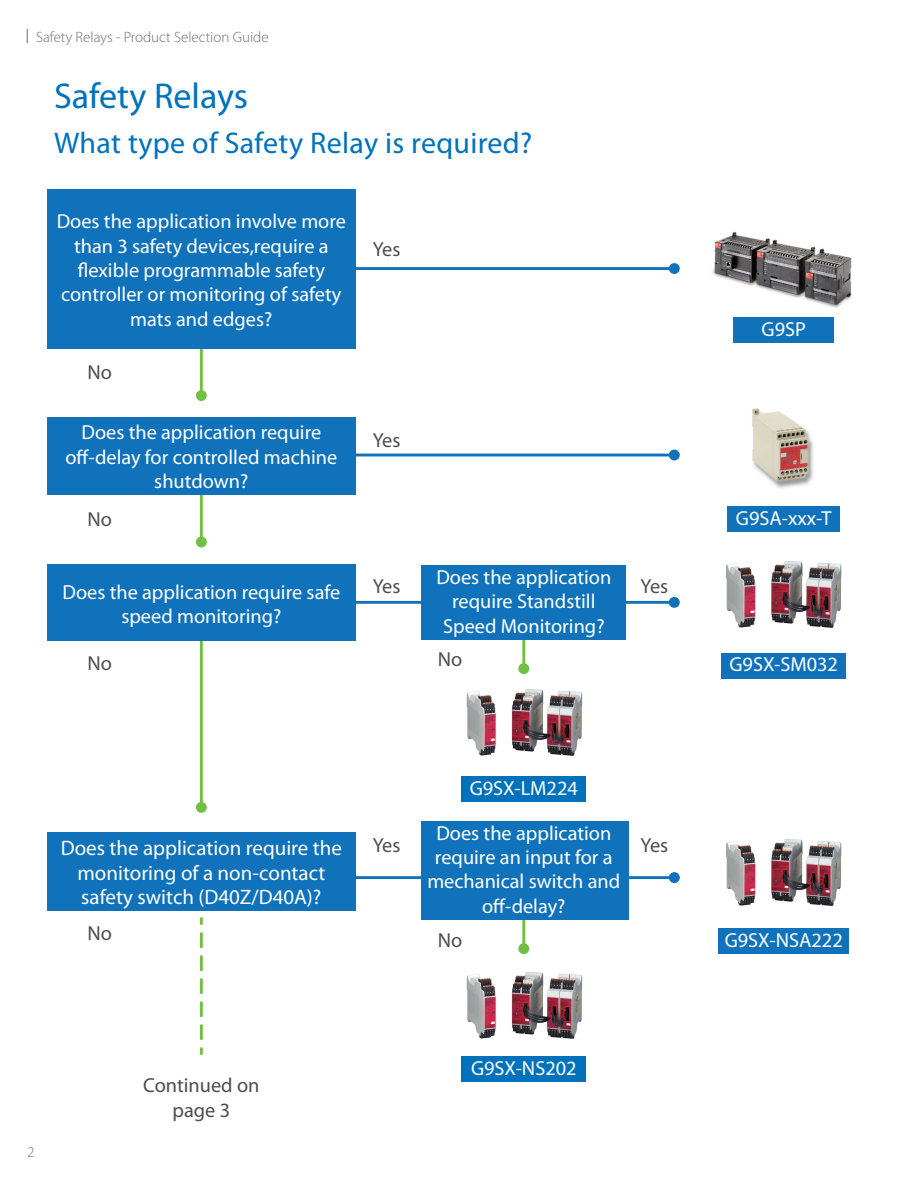
<style>
.page{position:relative;width:918px;height:1188px;background:#fff}
.page>*{position:absolute;margin:0;border:0;box-sizing:border-box;transform-origin:0 0}
.t1{font:36px "Myriad Pro";color:#0072bc}
.t2{font:30px "Myriad Pro";letter-spacing:.01em;color:#0072bc}
.t3{font:21px/24.5px "Myriad Pro";color:#fff;text-align:center}
.t4{font:20.25px/24.5px "Myriad Pro";color:#fff;text-align:center}
.t5{font:20.25px/24.5px "Myriad Pro";color:#4d4d4f;text-align:center}
.t6{font:300 15px "Myriad Pro";color:#6d6e71}
</style>
<div class="page">
<svg style="left:27px;top:29px;width:1px;height:14px"></svg>
<hr style="left:522px;top:638px;width:3px;height:31px;background:#71bf44">
<div style="left:518px;top:663px;width:11px;height:11px;background:#71bf44;border-radius:50%"></div>
<hr style="left:522px;top:918px;width:3px;height:31px;background:#71bf44">
<div style="left:518px;top:943px;width:11px;height:11px;background:#71bf44;border-radius:50%"></div>
<hr style="left:200px;top:348px;width:3px;height:48px;background:#71bf44">
<div style="left:196px;top:390px;width:11px;height:11px;background:#71bf44;border-radius:50%"></div>
<hr style="left:200px;top:494px;width:3px;height:48px;background:#71bf44">
<div style="left:196px;top:537px;width:11px;height:10px;background:#71bf44;border-radius:50%"></div>
<hr style="left:200px;top:640px;width:3px;height:168px;background:#71bf44">
<div style="left:196px;top:802px;width:11px;height:11px;background:#71bf44;border-radius:50%"></div>
<div style="left:733px;top:317px;width:101px;height:26px;background:#0f72ba"></div>
<div style="left:727px;top:506px;width:113px;height:26px;background:#0f72ba"></div>
<div style="left:722px;top:653px;width:124px;height:25px;background:#0f72ba"></div>
<div style="left:719px;top:928px;width:130px;height:26px;background:#0f72ba"></div>
<div style="left:462px;top:776px;width:124px;height:26px;background:#0072bc"></div>
<div style="left:462px;top:1056px;width:124px;height:26px;background:#0072bc"></div>
<div style="left:47px;top:189px;width:309px;height:159px;background:#0f72ba"></div>
<div style="left:47px;top:418px;width:309px;height:77px;background:#0f72ba"></div>
<div style="left:47px;top:564px;width:309px;height:77px;background:#0f72ba"></div>
<div style="left:47px;top:832px;width:309px;height:79px;background:#0f72ba"></div>
<hr style="left:345px;top:267px;width:330px;height:3px;background:#0f72ba">
<div style="left:669px;top:263px;width:11px;height:11px;background:#0f72ba;border-radius:50%"></div>
<hr style="left:345px;top:454px;width:330px;height:2px;background:#0f72ba">
<div style="left:669px;top:450px;width:11px;height:10px;background:#0f72ba;border-radius:50%"></div>
<hr style="left:345px;top:601px;width:330px;height:3px;background:#0f72ba">
<div style="left:669px;top:597px;width:11px;height:11px;background:#0f72ba;border-radius:50%"></div>
<hr style="left:351px;top:876px;width:324px;height:3px;background:#0f72ba">
<div style="left:669px;top:872px;width:11px;height:11px;background:#0f72ba;border-radius:50%"></div>
<svg style="left:200px;top:918px;width:3px;height:7px"></svg>
<svg style="left:200px;top:932px;width:3px;height:123px"></svg>
<div style="left:422px;top:821px;width:207px;height:99px;background:#0f72ba"></div>
<div style="left:422px;top:565px;width:204px;height:75px;background:#0f72ba"></div>
<img style="left:712px;top:231px;width:140px;height:77px">
<img style="left:752px;top:408px;width:61px;height:81px">
<img style="left:726px;top:561px;width:115px;height:67px">
<img style="left:726px;top:839px;width:115px;height:67px">
<img style="left:467px;top:972px;width:115px;height:67px">
<img style="left:467px;top:689px;width:115px;height:67px">
<p class="t6" style="left:36px;top:29px;width:234px">Safety Relays - Product Selection Guide</p>
<h1 class="t1" style="left:54px;top:76px;width:196px">Safety Relays</h1>
<h2 class="t2" style="left:54px;top:127px;width:480px">What type of Safety Relay is required?</h2>
<p class="t4" style="left:57px;top:210px;width:291px">Does the application involve more than 3 safety devices,require a flexible programmable safety controller or monitoring of safety mats and edges?</p>
<p class="t5" style="left:88px;top:361px;width:26px">No</p>
<p class="t4" style="left:65px;top:421px;width:273px">Does the application require off-delay for controlled machine shutdown?</p>
<p class="t5" style="left:88px;top:507px;width:26px">No</p>
<p class="t4" style="left:62px;top:580px;width:279px">Does the application require safe speed monitoring?</p>
<p class="t5" style="left:88px;top:651px;width:26px">No</p>
<p class="t5" style="left:373px;top:237px;width:29px">Yes</p>
<p class="t5" style="left:373px;top:428px;width:29px">Yes</p>
<p class="t5" style="left:373px;top:575px;width:29px">Yes</p>
<p class="t4" style="left:436px;top:565px;width:176px">Does the application require Standstill<br>Speed Monitoring?</p>
<p class="t5" style="left:438px;top:647px;width:26px">No</p>
<p class="t5" style="left:641px;top:575px;width:29px">Yes</p>
<p class="t3" style="left:61px;top:836px;width:283px">Does the application require the monitoring of a non-contact safety switch (D40Z/D40A)?</p>
<p class="t5" style="left:88px;top:922px;width:26px">No</p>
<p class="t4" style="left:470px;top:777px;width:110px">G9SX-LM224</p>
<p class="t4" style="left:427px;top:821px;width:194px">Does the application require an input for a mechanical switch and off-delay?</p>
<p class="t5" style="left:373px;top:833px;width:29px">Yes</p>
<p class="t5" style="left:641px;top:833px;width:29px">Yes</p>
<p class="t5" style="left:438px;top:929px;width:26px">No</p>
<p class="t6" style="left:27px;top:1144px;width:9px">2</p>
<p class="t5" style="left:143px;top:1074px;width:118px">Continued on page 3</p>
<p class="t4" style="left:471px;top:1056px;width:107px">G9SX-NS202</p>
<p class="t4" style="left:762px;top:317px;width:46px">G9SP</p>
<p class="t4" style="left:736px;top:506px;width:97px">G9SA-xxx-T</p>
<p class="t4" style="left:729px;top:653px;width:110px">G9SX-SM032</p>
<p class="t4" style="left:725px;top:928px;width:120px">G9SX-NSA222</p>
</div>
